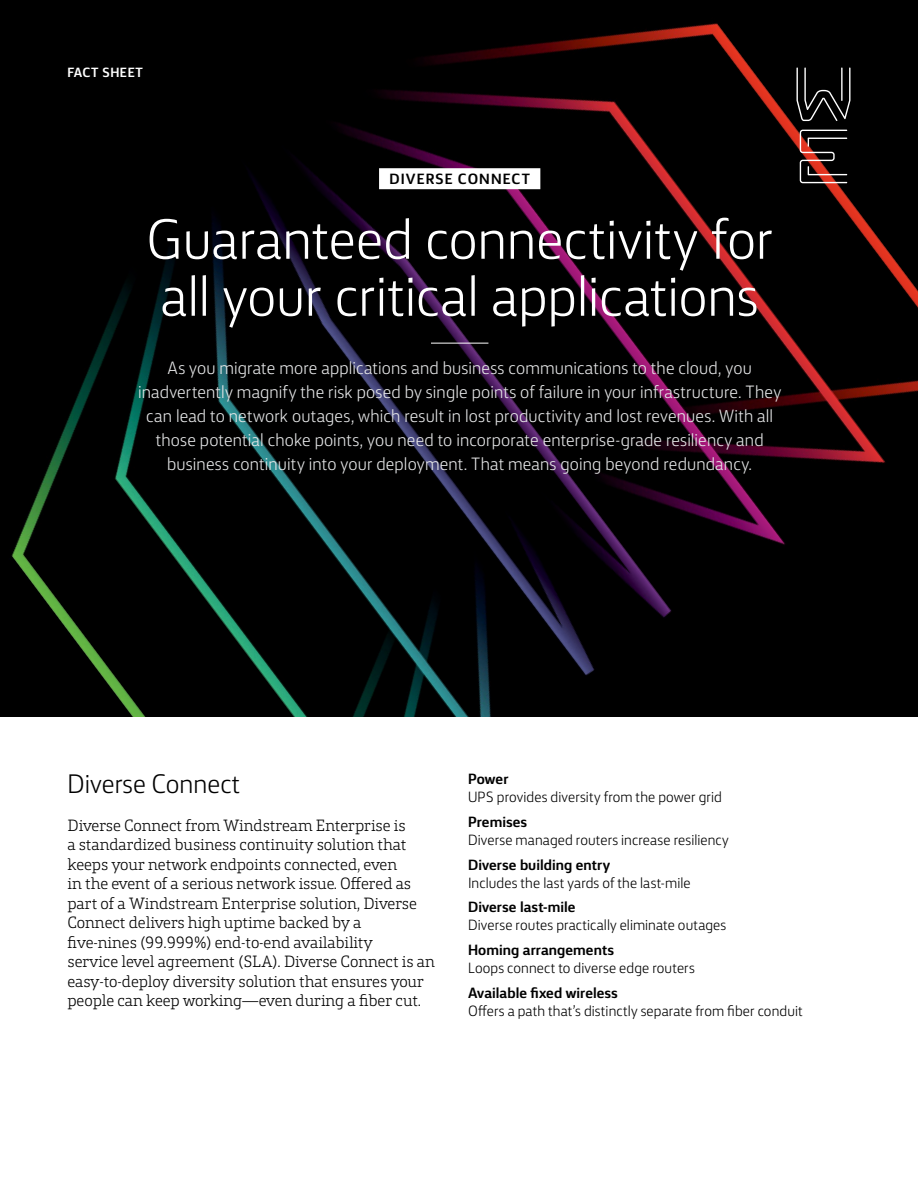
<style>
.page{position:relative;width:918px;height:1188px;background:#fff}
.page>*{position:absolute;margin:0;border:0;box-sizing:border-box;transform-origin:0 0}
.t1{font:300 57px/57px "FS Silas Sans";color:#fff}
.t2{font:300 27px "FS Silas Sans";color:#000}
.t3{font:300 18px/24px "FS Silas Sans";letter-spacing:.01em;color:#e6e7e8;text-align:center}
.t4{font:300 16.5px/19.5px "FS Silas Slab";letter-spacing:-.005em;color:#000}
.t5{font:300 15px "FS Silas Sans";letter-spacing:.005em;color:#000}
.t6{font:700 15px "FS Silas Sans";letter-spacing:.005em;color:#000}
.t7{font:700 15px "FS Silas Sans";letter-spacing:.075em;color:#000}
.t8{font:700 13.5px "FS Silas Sans";letter-spacing:.04em;color:#fff}
</style>
<div class="page">
<img style="left:0;top:0;width:918px;height:717px">
<div style="left:379px;top:168px;width:161px;height:21px;background:#fff"></div>
<hr style="left:431px;top:343px;width:57px;height:1px;background:#fff">
<svg style="left:800px;top:130px;width:47px;height:53px;background:#4b2f2c"></svg>
<svg style="left:796px;top:68px;width:54px;height:53px;background:#232323"></svg>
<p class="t8" style="left:68px;top:61px;width:77px">FACT SHEET</p>
<p class="t7" style="left:389px;top:166px;width:142px">DIVERSE CONNECT</p>
<h1 class="t1" style="left:146px;top:206px;width:629px">Guaranteed connectivity for all your critical applications</h1>
<p class="t3" style="left:138px;top:355px;width:645px">As you migrate more applications and business communications to the cloud, you inadvertently magnify the risk posed by single points of failure in your infrastructure. They can lead to network outages, which result in lost productivity and lost revenues. With all those potential choke points, you need to incorporate enterprise-grade resiliency and business continuity into your deployment. That means going beyond redundancy.</p>
<h2 class="t2" style="left:68px;top:763px;width:174px">Diverse Connect</h2>
<p class="t4" style="left:68px;top:814px;width:369px">Diverse Connect from Windstream Enterprise is<br>a standardized business continuity solution that keeps your network endpoints connected, even<br>in the event of a serious network issue. Offered as part of a Windstream Enterprise solution, Diverse Connect delivers high uptime backed by a five-nines (99.999%) end-to-end availability<br>service level agreement (SLA). Diverse Connect is an easy-to-deploy diversity solution that ensures your people can keep working—even during a fiber cut.</p>
<p class="t6" style="left:468px;top:766px;width:42px">Power</p>
<p class="t5" style="left:468px;top:786px;width:255px">UPS provides diversity from the power grid</p>
<p class="t6" style="left:468px;top:809px;width:61px">Premises</p>
<p class="t5" style="left:468px;top:828px;width:262px">Diverse managed routers increase resiliency</p>
<p class="t6" style="left:468px;top:852px;width:144px">Diverse building entry</p>
<p class="t5" style="left:468px;top:871px;width:224px">Includes the last yards of the last-mile</p>
<p class="t6" style="left:468px;top:894px;width:109px">Diverse last-mile</p>
<p class="t5" style="left:468px;top:914px;width:260px">Diverse routes practically eliminate outages</p>
<p class="t6" style="left:468px;top:937px;width:148px">Homing arrangements</p>
<p class="t5" style="left:468px;top:957px;width:228px">Loops connect to diverse edge routers</p>
<p class="t6" style="left:468px;top:980px;width:151px">Available fixed wireless</p>
<p class="t5" style="left:468px;top:999px;width:336px">Offers a path that’s distinctly separate from fiber conduit</p>
</div>
